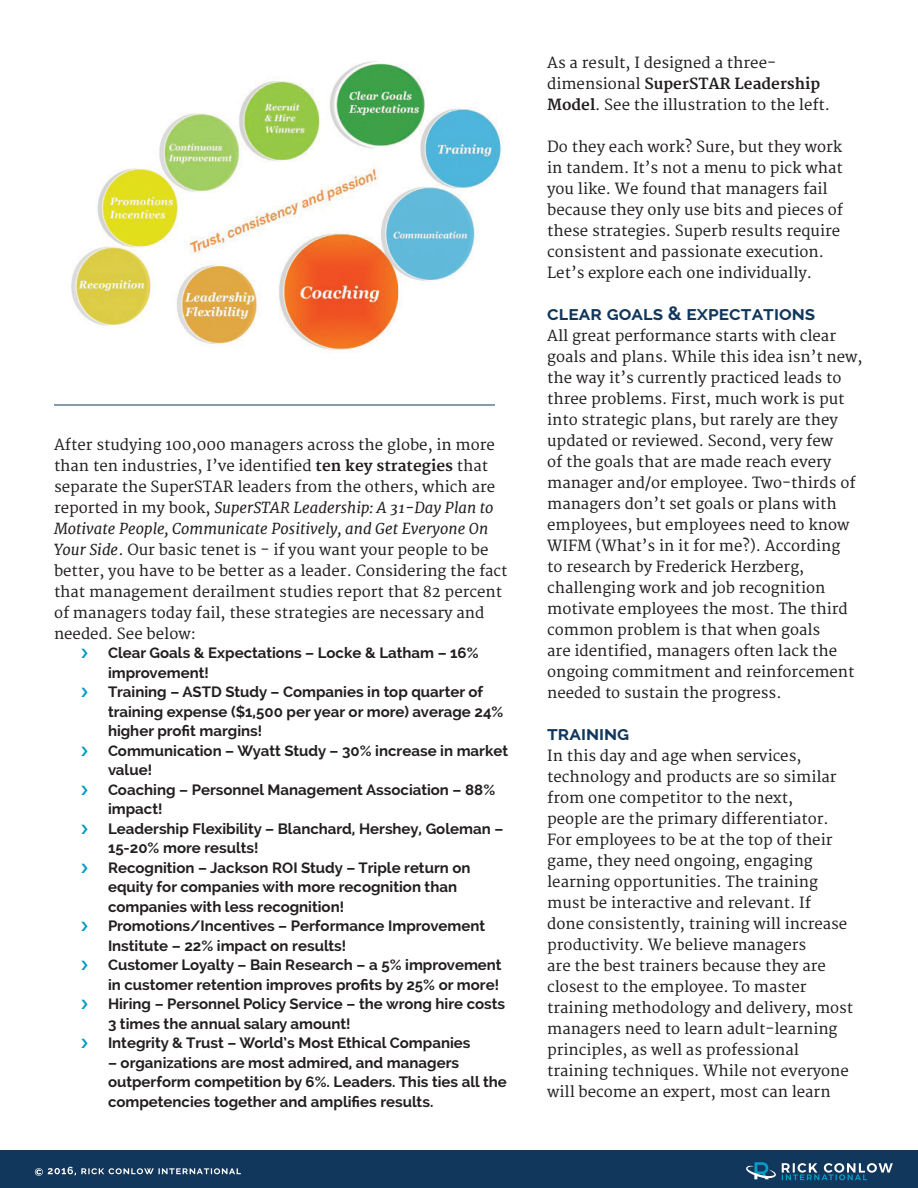
<style>
.page{position:relative;width:918px;height:1188px;background:#fff}
.page>*{position:absolute;margin:0;border:0;box-sizing:border-box;transform-origin:0 0}
.t1{font:700 19.5px "Raleway";color:#12375d}
.t2{font:15px/21px "Merriweather";color:#231f20}
.t3{font:700 15px/19.5px "Raleway";color:#231f20}
.s1{font-weight:700}
.s2{font-style:italic}
</style>
<div class="page">
<div style="left:0;top:1150px;width:918px;height:38px;background:#12375d"></div>
<svg style="left:35px;top:1167px;width:206px;height:9px"></svg>
<svg style="left:746px;top:1162px;width:30px;height:17px"></svg>
<svg style="left:782px;top:1163px;width:111px;height:17px"></svg>
<img style="left:71px;top:61px;width:431px;height:290px">
<hr style="left:54px;top:405px;width:441px;height:1px;background:#12375d">
<p class="t2" style="left:54px;top:434px;width:455px">After studying 100,000 managers across the globe, in more than ten industries, I’ve identified <span class="s1">ten key strategies</span> that separate the SuperSTAR leaders from the others, which are reported in my book, <span class="s2">SuperSTAR Leadership: A 31-Day Plan to Motivate People, Communicate Positively, and Get Everyone On Your Side</span>. Our basic tenet is - if you want your people to be better, you have to be better as a leader. Considering the fact that management derailment studies report that 82 percent of managers today fail, these strategies are necessary and needed. See below:</p>
<p class="t3" style="left:108px;top:643px;width:372px">Clear Goals &amp; Expectations – Locke &amp; Latham – 16% improvement!</p>
<p class="t3" style="left:108px;top:682px;width:397px">Training – ASTD Study – Companies in top quarter of training expense ($1,500 per year or more) average 24% higher profit margins!</p>
<p class="t3" style="left:108px;top:741px;width:402px">Communication – Wyatt Study – 30% increase in market value!</p>
<p class="t3" style="left:108px;top:780px;width:389px">Coaching – Personnel Management Association – 88% impact!</p>
<p class="t3" style="left:108px;top:819px;width:397px">Leadership Flexibility – Blanchard, Hershey, Goleman –<br>15-20% more results!</p>
<p class="t3" style="left:108px;top:858px;width:364px">Recognition – Jackson ROI Study – Triple return on equity for companies with more recognition than companies with less recognition!</p>
<p class="t3" style="left:108px;top:916px;width:379px">Promotions/Incentives – Performance Improvement<br>Institute – 22% impact on results!</p>
<p class="t3" style="left:108px;top:955px;width:395px">Customer Loyalty – Bain Research – a 5% improvement in customer retention improves profits by 25% or more!</p>
<p class="t3" style="left:108px;top:994px;width:399px">Hiring – Personnel Policy Service – the wrong hire costs<br>3 times the annual salary amount!</p>
<p class="t3" style="left:108px;top:1033px;width:364px">Integrity &amp; Trust – World’s Most Ethical Companies</p>
<p class="t3" style="left:108px;top:1053px;width:400px">– organizations are most admired, and managers outperform competition by 6%. Leaders. This ties all the competencies together and amplifies results.</p>
<p class="t2" style="left:547px;top:53px;width:284px">As a result, I designed a three&shy;dimensional <span class="s1">SuperSTAR Leadership<br>Model</span>. See the illustration to the left.</p>
<p class="t2" style="left:547px;top:137px;width:297px">Do they each work? Sure, but they work in tandem. It’s not a menu to pick what you like. We found that managers fail because they only use bits and pieces of these strategies. Superb results require consistent and passionate execution.<br>Let’s explore each one individually.</p>
<p class="t1" style="left:547px;top:302px;width:270px">clear goals &amp; expectations</p>
<p class="t2" style="left:547px;top:326px;width:317px">All great performance starts with clear goals and plans. While this idea isn’t new, the way it’s currently practiced leads to three problems. First, much work is put into strategic plans, but rarely are they updated or reviewed. Second, very few<br>of the goals that are made reach every manager and/or employee. Two-thirds of managers don’t set goals or plans with employees, but employees need to know WIFM (What’s in it for me?). According<br>to research by Frederick Herzberg, challenging work and job recognition motivate employees the most. The third common problem is that when goals<br>are identified, managers often lack the ongoing commitment and reinforcement needed to sustain the progress.</p>
<p class="t1" style="left:547px;top:722px;width:84px">training</p>
<p class="t2" style="left:547px;top:746px;width:308px">In this day and age when services, technology and products are so similar from one competitor to the next,<br>people are the primary differentiator.<br>For employees to be at the top of their game, they need ongoing, engaging learning opportunities. The training must be interactive and relevant. If<br>done consistently, training will increase productivity. We believe managers<br>are the best trainers because they are closest to the employee. To master training methodology and delivery, most managers need to learn adult-learning principles, as well as professional training techniques. While not everyone will become an expert, most can learn</p>
</div>
